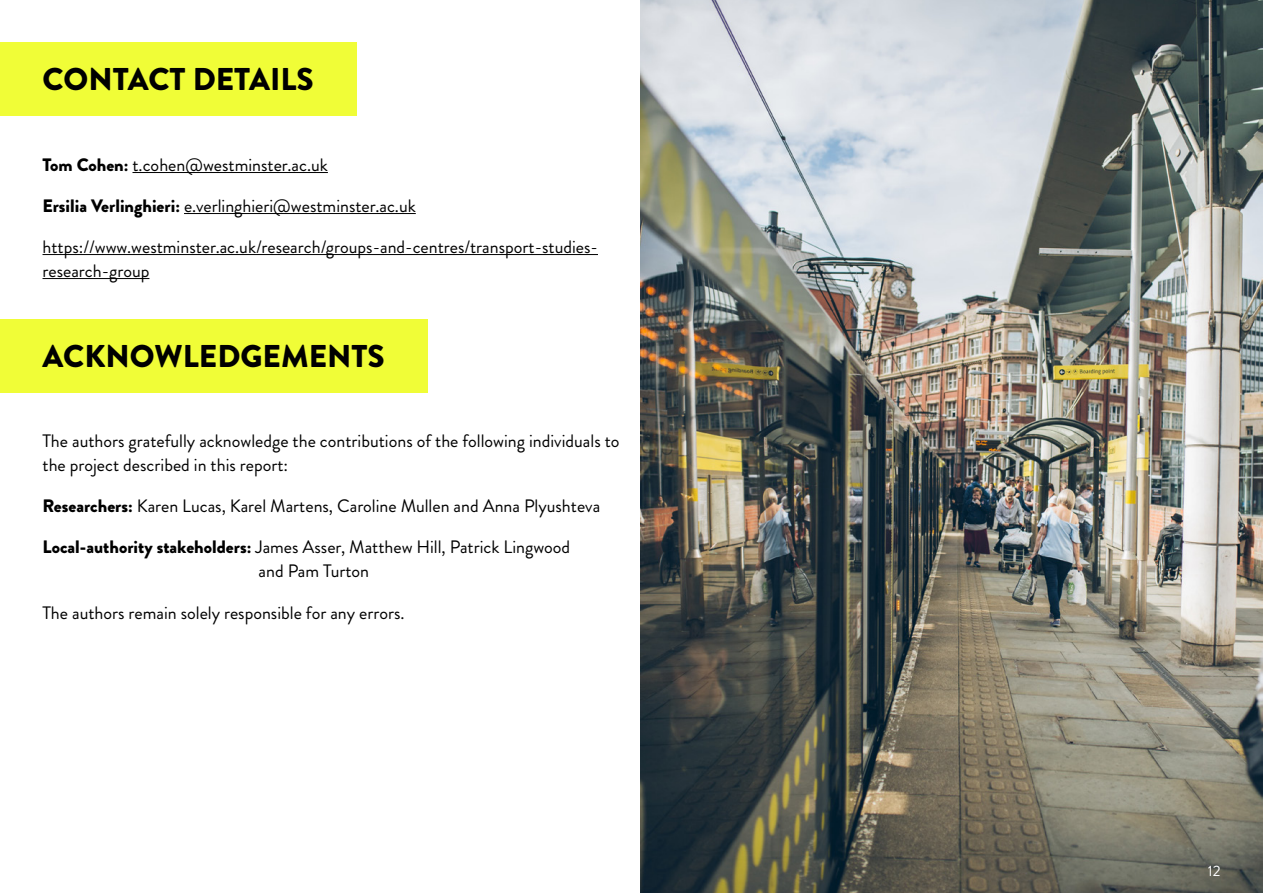
<style>
.page{position:relative;width:1263px;height:893px;background:#fff}
.page>*{position:absolute;margin:0;border:0;box-sizing:border-box;transform-origin:0 0}
.t1{font:900 31.5px "Brandon Grotesque";color:#000}
.t2{font:18px/24px "Brandon Grotesque";color:#000}
.t3{font:15px "Brandon Grotesque";color:#fff}
.s1{font-weight:900}
</style>
<div class="page">
<div style="left:0;top:43px;width:356px;height:73px;background:#f0fd37"></div>
<hr style="left:132px;top:172px;width:196px;height:1px;background:#000">
<hr style="left:184px;top:213px;width:232px;height:1px;background:#000">
<hr style="left:43px;top:254px;width:555px;height:1px;background:#000">
<hr style="left:43px;top:278px;width:106px;height:1px;background:#000">
<div style="left:0;top:319px;width:427px;height:73px;background:#f0fd37"></div>
<img style="left:640px;top:0;width:623px;height:893px">
<h1 class="t1" style="left:43px;top:57px;width:273px">CONTACT DETAILS</h1>
<p class="t2" style="left:43px;top:153px;width:287px"><span class="s1">Tom Cohen:</span> t.cohen@westminster.ac.uk</p>
<p class="t2" style="left:43px;top:194px;width:375px"><span class="s1">Ersilia Verlinghieri:</span> e.verlinghieri@westminster.ac.uk</p>
<p class="t2" style="left:43px;top:235px;width:557px">https://www.westminster.ac.uk/research/groups-and-centres/transport-studies&shy;research-group</p>
<h1 class="t1" style="left:43px;top:334px;width:344px">ACKNOWLEDGEMENTS</h1>
<p class="t2" style="left:43px;top:430px;width:578px">The authors gratefully acknowledge the contributions of the following individuals to the project described in this report:</p>
<p class="t2" style="left:43px;top:495px;width:559px"><span class="s1">Researchers:</span> Karen Lucas, Karel Martens, Caroline Mullen and Anna Plyushteva</p>
<p class="t2" style="left:259px;top:536px;width:313px;text-indent:-216px"><span class="s1">Local-authority stakeholders:</span> James Asser, Matthew Hill, Patrick Lingwood and Pam Turton</p>
<p class="t2" style="left:43px;top:601px;width:364px">The authors remain solely responsible for any errors.</p>
<p class="t3" style="left:1208px;top:860px;width:14px">12</p>
</div>
